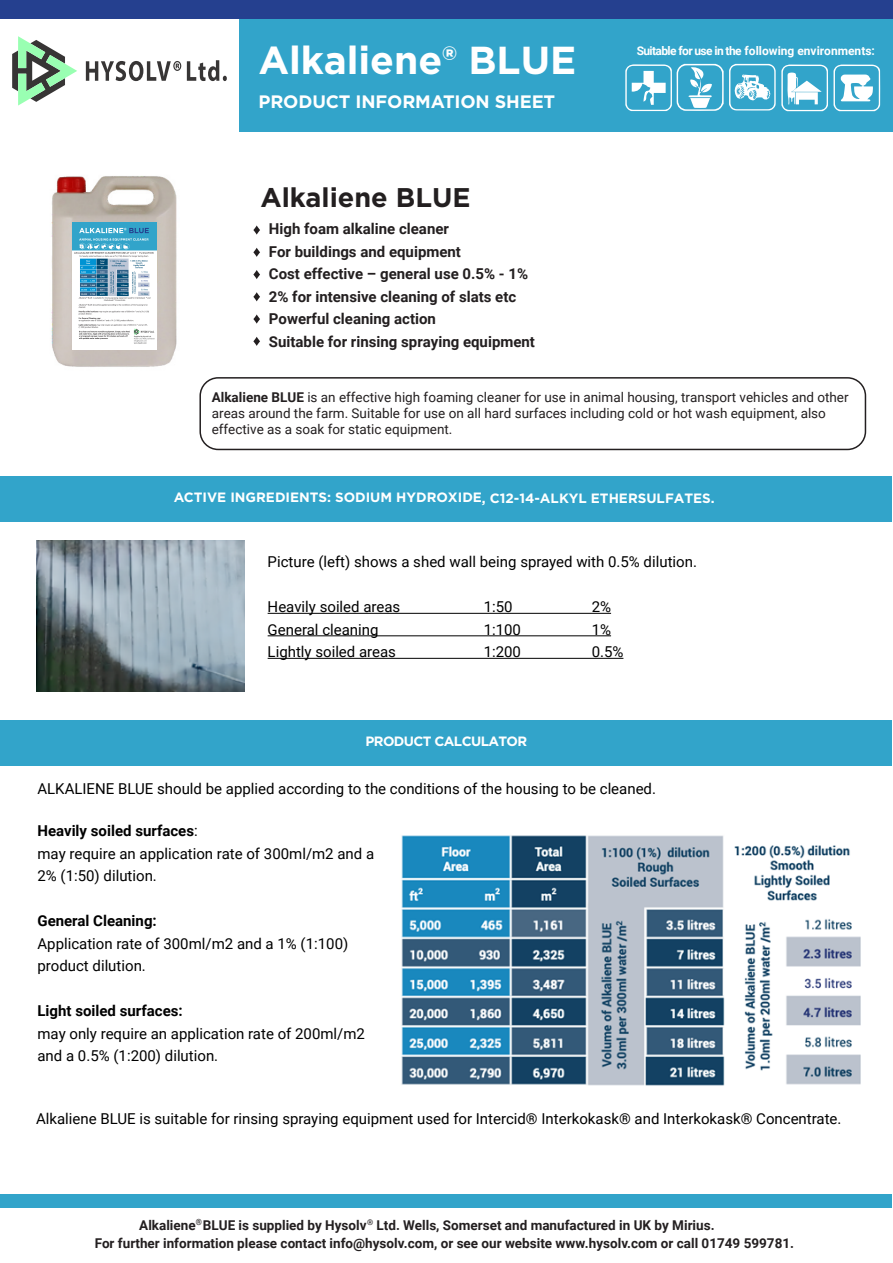
<style>
.page{position:relative;width:893px;height:1263px;background:#fff}
.page>*{position:absolute;margin:0;border:0;box-sizing:border-box;transform-origin:0 0}
.t1{font:700 39px "Gotham";color:#fff}
.t2{font:700 27px "Gotham";color:#231f20}
.t3{font:700 18px "Gotham";letter-spacing:-.01em;color:#fff}
.t4{font:15px/22.5px "Roboto";color:#000}
.t5{font:700 15px/22.5px "Roboto";color:#231f20}
.t6{font:700 15px "Roboto";color:#000}
.t7{font:13.5px/16.2px "Roboto";color:#231f20}
.t8{font:700 13.5px "Roboto";color:#231f20}
.t9{font:700 13.5px "Gotham";letter-spacing:-.005em;color:#fff}
.t10{font:700 13.5px "Gotham";letter-spacing:-.045em;color:#fff}
.t11{font:700 12px "Roboto";color:#fff}
.t12{font:700 8.55px "Roboto";color:#231f20;scale:.92 1}
.s1{font-weight:700}
</style>
<div class="page">
<div style="left:199px;top:377px;width:667px;height:73px;border:2px solid #231f20;border-radius:18px"></div>
<div style="left:239px;top:0;width:654px;height:131px;background:#32a4ca"></div>
<div style="left:1px;top:476px;width:891px;height:45px;background:#32a4ca"></div>
<svg style="left:253px;top:225px;width:7px;height:10px"></svg>
<svg style="left:253px;top:248px;width:7px;height:9px"></svg>
<svg style="left:253px;top:270px;width:7px;height:9px"></svg>
<svg style="left:253px;top:292px;width:7px;height:9px"></svg>
<svg style="left:253px;top:314px;width:7px;height:10px"></svg>
<svg style="left:253px;top:337px;width:7px;height:9px"></svg>
<div style="left:0;top:0;width:893px;height:19px;background:#25408f"></div>
<svg style="left:625px;top:64px;width:255px;height:47px"></svg>
<img style="left:37px;top:541px;width:208px;height:150px">
<hr style="left:268px;top:613px;width:343px;height:1px;background:#000">
<hr style="left:268px;top:635px;width:343px;height:1px;background:#000">
<hr style="left:268px;top:658px;width:355px;height:1px;background:#000">
<svg style="left:12px;top:36px;width:65px;height:70px"></svg>
<svg style="left:86px;top:61px;width:95px;height:20px"></svg>
<svg style="left:187px;top:60px;width:40px;height:21px"></svg>
<img style="left:51px;top:176px;width:126px;height:191px">
<img style="left:73px;top:223px;width:83px;height:127px">
<div style="left:1px;top:720px;width:891px;height:45px;background:#32a4ca"></div>
<img style="left:401px;top:835px;width:460px;height:251px">
<div style="left:1px;top:1194px;width:891px;height:13px;background:#32a4ca"></div>
<h1 class="t1" style="left:258px;top:35px;width:320px">Alkaliene® BLUE</h1>
<p class="t3" style="left:259px;top:89px;width:298px">PRODUCT INFORMATION SHEET</p>
<h2 class="t2" style="left:260px;top:180px;width:212px">Alkaliene BLUE</h2>
<p class="t5" style="left:269px;top:217px;width:268px">High foam alkaline cleaner<br>For buildings and equipment<br>Cost effective – general use 0.5% - 1%<br>2% for intensive cleaning of slats etc<br>Powerful cleaning action<br>Suitable for rinsing spraying equipment</p>
<p class="t11" style="left:637px;top:42px;width:240px">Suitable for use in the following environments:</p>
<p class="t7" style="left:212px;top:388px;width:638px"><span class="s1">Alkaliene BLUE</span> is an effective high foaming cleaner for use in animal housing, transport vehicles and other areas around the farm. Suitable for use on all hard surfaces including cold or hot wash equipment, also effective as a soak for static equipment.</p>
<p class="t9" style="left:174px;top:489px;width:542px">ACTIVE INGREDIENTS: SODIUM HYDROXIDE, C12-14-ALKYL ETHERSULFATES.</p>
<p class="t4" style="left:268px;top:550px;width:431px">Picture (left) shows a shed wall being sprayed with 0.5% dilution.</p>
<p class="t4" style="left:268px;top:595px;width:134px">Heavily soiled areas</p>
<p class="t4" style="left:484px;top:595px;width:30px">1:50</p>
<p class="t4" style="left:592px;top:595px;width:21px">2%</p>
<p class="t4" style="left:268px;top:618px;width:112px">General cleaning</p>
<p class="t4" style="left:484px;top:618px;width:39px">1:100</p>
<p class="t4" style="left:592px;top:618px;width:21px">1%</p>
<p class="t4" style="left:268px;top:640px;width:130px">Lightly soiled areas</p>
<p class="t4" style="left:484px;top:640px;width:39px">1:200</p>
<p class="t4" style="left:592px;top:640px;width:33px">0.5%</p>
<p class="t10" style="left:365px;top:732px;width:163px">PRODUCT CALCULATOR</p>
<p class="t4" style="left:37px;top:777px;width:620px">ALKALIENE BLUE should be applied according to the conditions of the housing to be cleaned.</p>
<p class="t4" style="left:37px;top:819px;width:338px"><span class="s1">Heavily soiled surfaces</span>:<br>may require an application rate of 300ml/m2 and a<br>2% (1:50) dilution.</p>
<p class="t6" style="left:37px;top:910px;width:121px">General Cleaning:</p>
<p class="t4" style="left:37px;top:931px;width:312px">Application rate of 300ml/m2 and a 1% (1:100) product dilution.</p>
<p class="t6" style="left:37px;top:1000px;width:147px">Light soiled surfaces:</p>
<p class="t4" style="left:37px;top:1021px;width:329px">may only require an application rate of 200ml/m2 and a 0.5% (1:200) dilution.</p>
<p class="t4" style="left:36px;top:1107px;width:807px">Alkaliene BLUE is suitable for rinsing spraying equipment used for Intercid® Interkokask® and Interkokask® Concentrate.</p>
<p class="t12" style="left:196px;top:1216px;width:8px">®</p>
<p class="t8" style="left:95px;top:1234px;width:701px">For further information please contact info@hysolv.com, or see our website www.hysolv.com or call 01749 599781.</p>
<p class="t8" style="left:139px;top:1215px;width:577px">Alkaliene BLUE is supplied by Hysolv<sup>®</sup> Ltd. Wells, Somerset and manufactured in UK by Mirius.</p>
</div>
